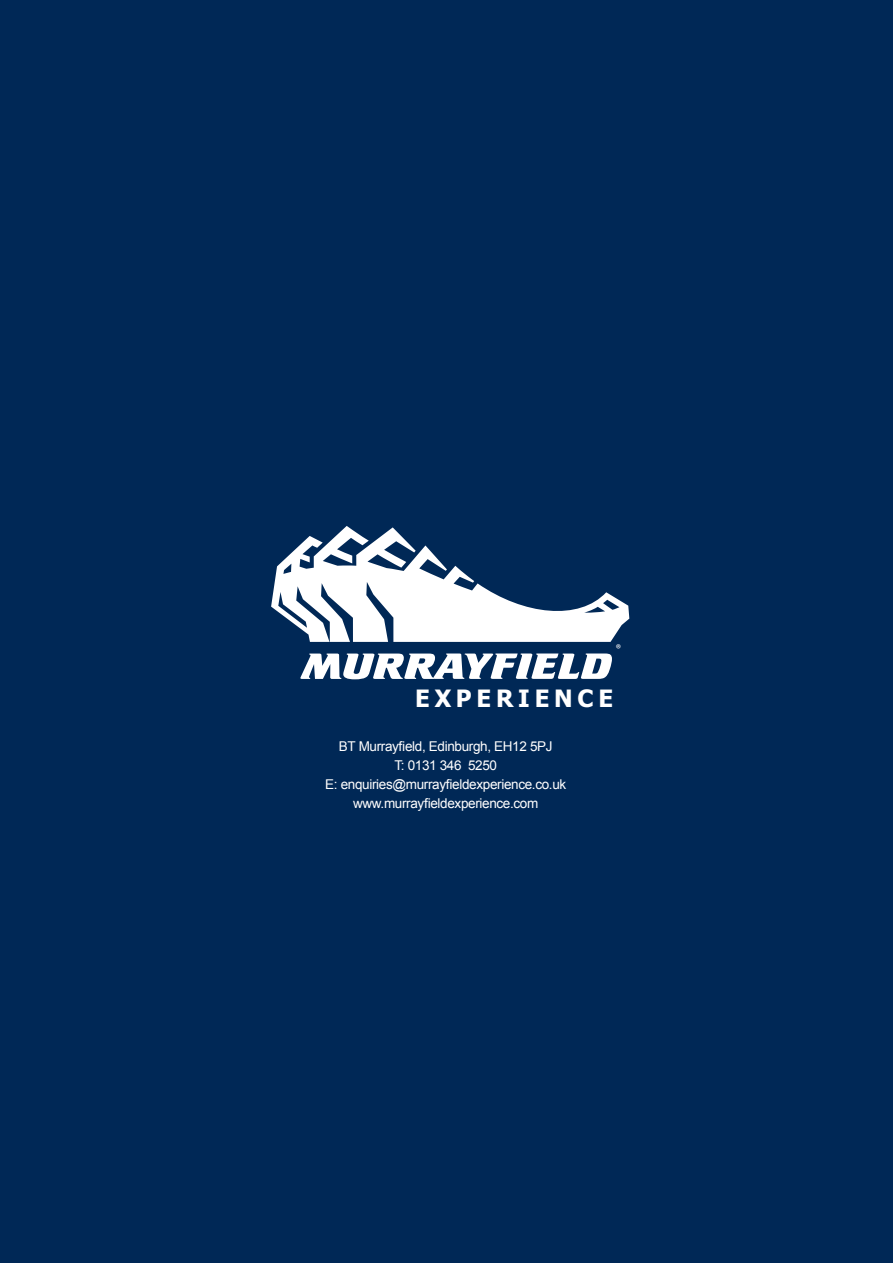
<style>
.page{position:relative;width:893px;height:1263px;background:#002856}
.page>*{position:absolute;margin:0;border:0;box-sizing:border-box;transform-origin:0 0}
.t1{font:700 24px "Tahoma";letter-spacing:.2em;color:#fff}
.t2{font:13.5px/19px "Arial";letter-spacing:-.025em;color:#fff;text-align:center}
.t3{font:700 12.75px "Helvetica";color:#fff}
</style>
<div class="page">
<svg style="left:271px;top:526px;width:358px;height:116px"></svg>
<svg style="left:300px;top:653px;width:312px;height:26px"></svg>
<p class="t3" style="left:616px;top:640px;width:7px">®</p>
<h1 class="t1" style="left:415px;top:682px;width:199px">EXPERIENCE</h1>
<p class="t2" style="left:325px;top:737px;width:242px">BT Murrayfield, Edinburgh, EH12 5PJ<br>T: 0131 346 5250<br>E: enquiries@murrayfieldexperience.co.uk www.murrayfieldexperience.com</p>
</div>
